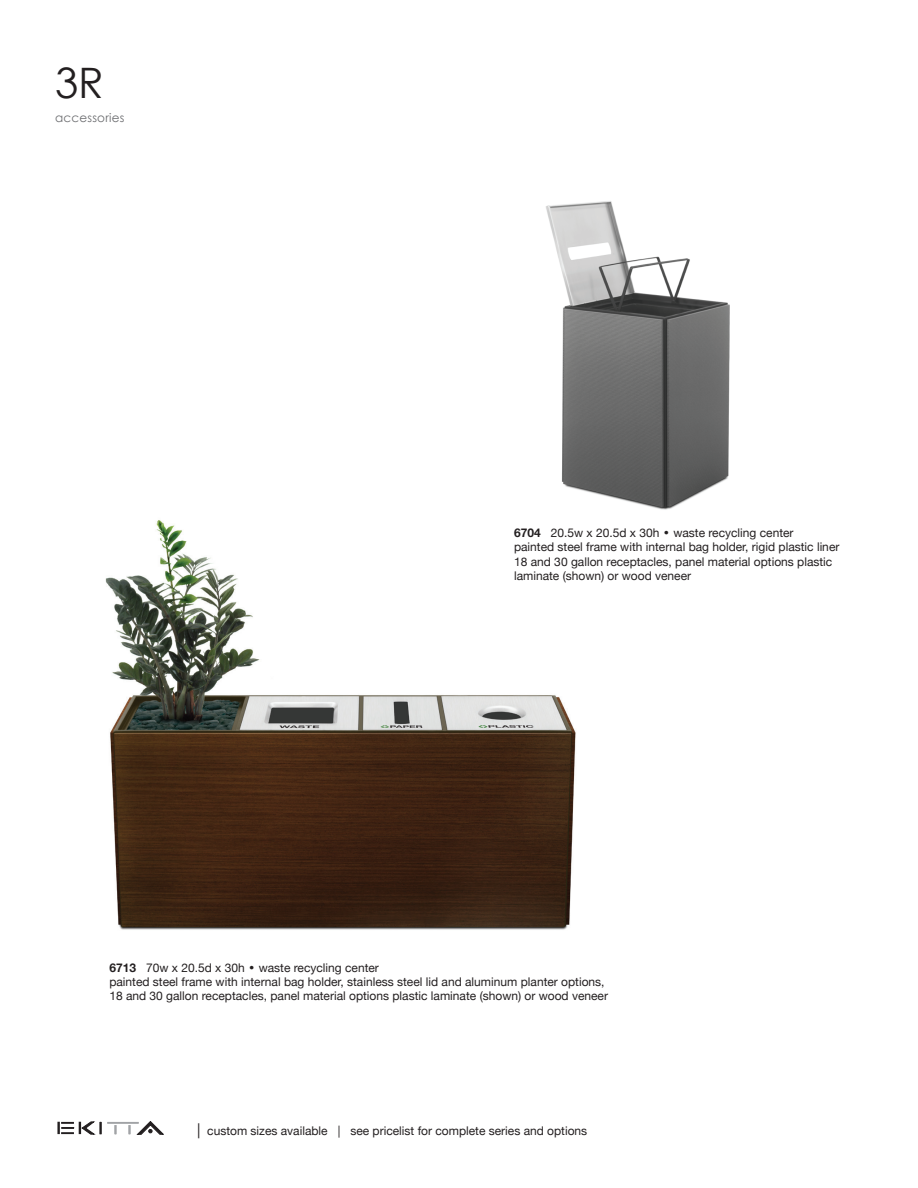
<style>
.page{position:relative;width:918px;height:1188px;background:#fff}
.page>*{position:absolute;margin:0;border:0;box-sizing:border-box;transform-origin:0 0}
.t1{font:42px "Century Gothic";color:#231f20}
.t2{font:12px/14.4px "Helvetica Neue";color:#231f20}
.t3{font:12px "Century Gothic";letter-spacing:.02em;color:#6c6d70}
.s1{font-weight:700}
.s2{font-family:"Century Gothic"}
.s3{font-size:15px}
</style>
<div class="page">
<svg style="left:128px;top:1125px;width:3px;height:9px"></svg>
<svg style="left:114px;top:1125px;width:3px;height:9px"></svg>
<hr style="left:107px;top:1122px;width:32px;height:2px;background:#a1a3a6">
<svg style="left:57px;top:1122px;width:45px;height:12px"></svg>
<svg style="left:137px;top:1121px;width:27px;height:14px"></svg>
<img style="left:105px;top:520px;width:471px;height:410px">
<img style="left:546px;top:201px;width:184px;height:309px">
<h1 class="t1" style="left:55px;top:57px;width:50px">3R</h1>
<p class="t3" style="left:55px;top:110px;width:71px">accessories</p>
<p class="t2" style="left:514px;top:526px;width:327px"><span class="s1">6704</span> 20.5w x 20.5d x 30h <span class="s2">•</span> waste recycling center<br>painted steel frame with internal bag holder, rigid plastic liner 18 and 30 gallon receptacles, panel material options plastic laminate (shown) or wood veneer</p>
<p class="t2" style="left:109px;top:961px;width:500px"><span class="s1">6713</span> 70w x 20.5d x 30h <span class="s2">•</span> waste recycling center<br>painted steel frame with internal bag holder, stainless steel lid and aluminum planter options,<br>18 and 30 gallon receptacles, panel material options plastic laminate (shown) or wood veneer</p>
<p class="t2" style="left:197px;top:1124px;width:392px"><span class="s3">|</span> custom sizes available | see pricelist for complete series and options</p>
</div>
